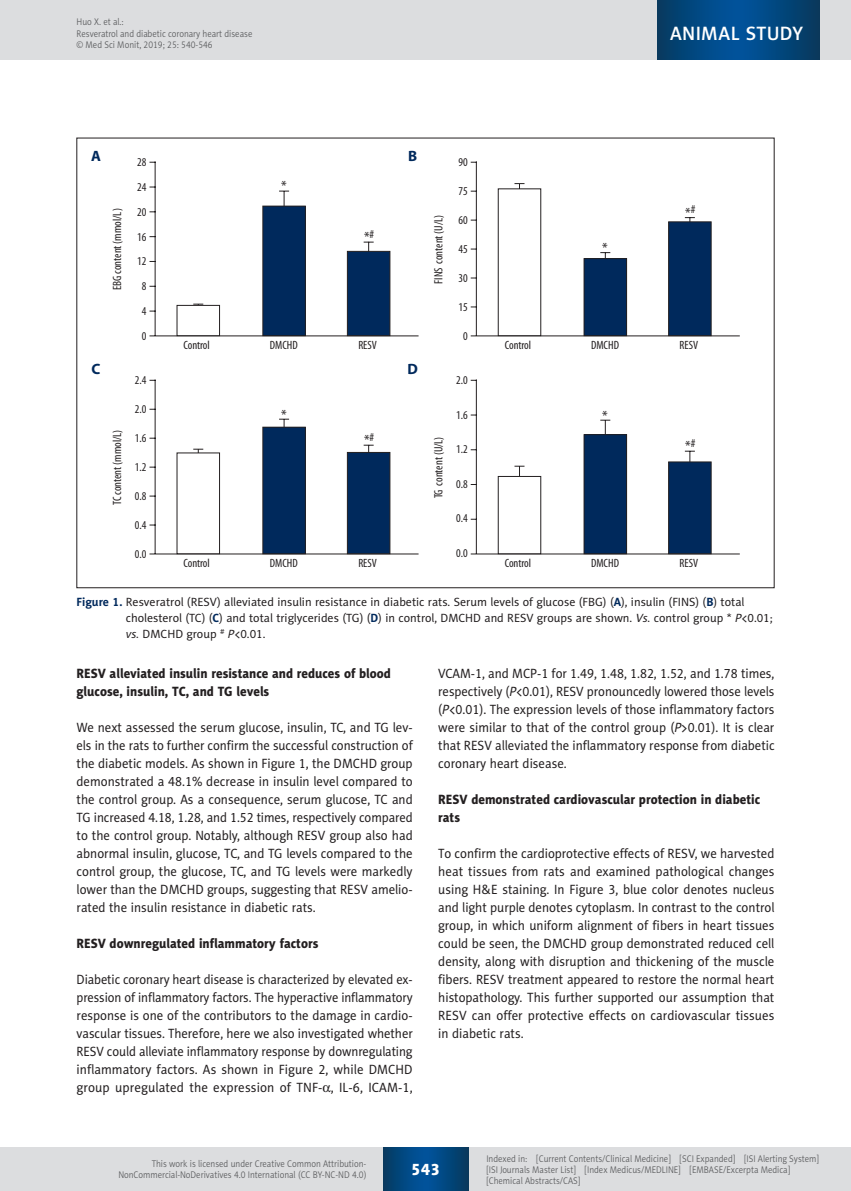
<style>
.page{position:relative;width:851px;height:1191px;background:#fff}
.page>*{position:absolute;margin:0;border:0;box-sizing:border-box;transform-origin:0 0}
.t1{font:19.5px "Naomi Sans EFN Medium";letter-spacing:.015em;color:#fff}
.t2{font:16.5px "Naomi Sans EFN Heavy";color:#fff}
.t3{font:condensed 15px "Myriad Pro";color:#231f20}
.t4{font:700 15px "Myriad Pro";color:#00295c}
.MSM_Body{font:13.5px/18px "Naomi Sans EFN";color:#231f20;text-align:justify;scale:.95 1}
.MSM_Body-2{font:13.5px/18px "Naomi Sans EFN";color:#231f20;text-align:justify;scale:.93 1}
.MSM_Headline_2{font:13.5px/18px "Naomi Sans EFN Heavy";color:#231f20;scale:.95 1}
.MSM_Rycina_tytul{font:12px/15.8px "Naomi Sans EFN";color:#231f20}
.t5{font:condensed 12px/24.8px "Myriad Pro";color:#231f20;text-align:center}
.t6{font:9.75px/11.2px "Naomi Sans EFN Light";color:#57585a;scale:.9 1}
.s1{font-weight:700;color:#00295c}
.s2{font-style:italic}
.s3{font-family:"Standard Sym L"}
</style>
<div class="page">
<hr style="left:155px;top:161px;width:1px;height:175px;background:#231f20">
<hr style="left:149px;top:335px;width:269px;height:1px;background:#231f20">
<svg style="left:176px;top:190px;width:198px;height:146px"></svg>
<div style="left:347px;top:251px;width:43px;height:85px;background:#00295c;border:1px solid #231f20"></div>
<hr style="left:476px;top:161px;width:1px;height:175px;background:#231f20">
<hr style="left:470px;top:335px;width:269px;height:1px;background:#231f20">
<svg style="left:497px;top:183px;width:198px;height:153px"></svg>
<div style="left:668px;top:221px;width:43px;height:115px;background:#00295c;border:1px solid #231f20"></div>
<hr style="left:155px;top:379px;width:1px;height:175px;background:#231f20">
<hr style="left:149px;top:553px;width:269px;height:1px;background:#231f20">
<svg style="left:176px;top:418px;width:198px;height:136px"></svg>
<div style="left:347px;top:452px;width:43px;height:102px;background:#00295c;border:1px solid #231f20"></div>
<hr style="left:476px;top:379px;width:1px;height:175px;background:#231f20">
<hr style="left:470px;top:553px;width:269px;height:1px;background:#231f20">
<svg style="left:497px;top:419px;width:198px;height:135px"></svg>
<div style="left:668px;top:461px;width:43px;height:93px;background:#00295c;border:1px solid #231f20"></div>
<div style="left:0;top:1148px;width:850px;height:43px;background:#dcdddf"></div>
<svg style="left:383px;top:1147px;width:85px;height:43px;background:#02477e"></svg>
<div style="left:0;top:0;width:850px;height:60px;background:#dcdddf"></div>
<svg style="left:657px;top:0;width:162px;height:60px;background:#02477e"></svg>
<p class="t6" style="left:77px;top:16px;width:197px">Huo X. et al.:<br>Resveratrol and diabetic coronary heart disease © Med Sci Monit, 2019; 25: 540-546</p>
<h1 class="t1" style="left:670px;top:22px;width:134px">ANIMAL STUDY</h1>
<p class="t4" style="left:91px;top:147px;width:11px">A</p>
<p class="t5" style="left:105px;top:290px;width:83px;rotate:-90deg">EBG content (mmol/L)</p>
<p class="t4" style="left:91px;top:359px;width:10px">C</p>
<p class="t5" style="left:105px;top:505px;width:77px;rotate:-90deg">TC content (mmol/L)</p>
<p class="t5" style="left:137px;top:150px;width:11px">28<br>24<br>20<br>16<br>12<br>8<br>4<br>0</p>
<p class="t5" style="left:135px;top:368px;width:13px">2.4</p>
<p class="t5" style="left:135px;top:397px;width:13px">2.0</p>
<p class="t5" style="left:135px;top:426px;width:13px">1.6</p>
<p class="t5" style="left:135px;top:455px;width:13px">1.2</p>
<p class="t5" style="left:135px;top:484px;width:13px">0.8</p>
<p class="t5" style="left:135px;top:512px;width:13px">0.4</p>
<p class="t5" style="left:135px;top:541px;width:13px">0.0</p>
<p class="t3" style="left:281px;top:178px;width:7px">*</p>
<p class="t5" style="left:183px;top:332px;width:28px">Control</p>
<p class="t5" style="left:270px;top:332px;width:29px">DMCHD</p>
<p class="t3" style="left:281px;top:406px;width:7px">*</p>
<p class="t5" style="left:183px;top:550px;width:28px">Control</p>
<p class="t5" style="left:270px;top:550px;width:29px">DMCHD</p>
<p class="t3" style="left:364px;top:229px;width:12px">*<sup>#</sup></p>
<p class="t5" style="left:358px;top:332px;width:20px">RESV</p>
<p class="t4" style="left:408px;top:147px;width:11px">B</p>
<p class="t5" style="left:426px;top:284px;width:71px;rotate:-90deg">FINS content (U/L)</p>
<p class="t5" style="left:458px;top:150px;width:11px">90</p>
<p class="t5" style="left:458px;top:179px;width:11px">75</p>
<p class="t5" style="left:458px;top:208px;width:11px">60</p>
<p class="t5" style="left:458px;top:237px;width:11px">45</p>
<p class="t5" style="left:458px;top:266px;width:11px">30</p>
<p class="t5" style="left:458px;top:294px;width:11px">15</p>
<p class="t5" style="left:463px;top:323px;width:6px">0</p>
<p class="t3" style="left:602px;top:240px;width:7px">*</p>
<p class="t5" style="left:504px;top:332px;width:28px">Control</p>
<p class="t5" style="left:591px;top:332px;width:29px">DMCHD</p>
<p class="t3" style="left:685px;top:205px;width:12px">*<sup>#</sup></p>
<p class="t5" style="left:679px;top:332px;width:20px">RESV</p>
<p class="t4" style="left:407px;top:359px;width:12px">D</p>
<p class="t3" style="left:364px;top:432px;width:12px">*<sup>#</sup></p>
<p class="t5" style="left:358px;top:550px;width:20px">RESV</p>
<p class="t5" style="left:426px;top:498px;width:63px;rotate:-90deg">TG content (U/L)</p>
<p class="t5" style="left:456px;top:368px;width:13px">2.0</p>
<p class="t5" style="left:456px;top:403px;width:13px">1.6</p>
<p class="t5" style="left:456px;top:437px;width:13px">1.2</p>
<p class="t5" style="left:456px;top:472px;width:13px">0.8</p>
<p class="t5" style="left:456px;top:506px;width:13px">0.4</p>
<p class="t5" style="left:456px;top:541px;width:13px">0.0</p>
<p class="t3" style="left:602px;top:407px;width:7px">*</p>
<p class="t5" style="left:504px;top:550px;width:28px">Control</p>
<p class="t5" style="left:591px;top:550px;width:29px">DMCHD</p>
<p class="t3" style="left:685px;top:438px;width:12px">*<sup>#</sup></p>
<p class="t5" style="left:679px;top:550px;width:20px">RESV</p>
<p class="MSM_Rycina_tytul" style="left:126px;top:594px;width:648px;text-indent:-49px"><span class="s1">Figure 1.</span> Resveratrol (RESV) alleviated insulin resistance in diabetic rats. Serum levels of glucose (FBG) (<span class="s1">A</span>), insulin (FINS) (<span class="s1">B</span>) total cholesterol (TC) (<span class="s1">C</span>) and total triglycerides (TG) (<span class="s1">D</span>) in control, DMCHD and RESV groups are shown. <span class="s2">Vs.</span> control group * <span class="s2">P</span>&lt;0.01; <span class="s2">vs.</span> DMCHD group <sup>#</sup> <span class="s2">P</span>&lt;0.01.</p>
<p class="MSM_Headline_2" style="left:77px;top:664px;width:332px">RESV alleviated insulin resistance and reduces of blood glucose, insulin, TC, and TG levels</p>
<p class="MSM_Body" style="left:77px;top:718px;width:355px">We next assessed the serum glucose, insulin, TC, and TG lev&shy;els in the rats to further confirm the successful construction of the diabetic models. As shown in Figure 1, the DMCHD group demonstrated a 48.1% decrease in insulin level compared to the control group. As a consequence, serum glucose, TC and TG increased 4.18, 1.28, and 1.52 times, respectively compared to the control group. Notably, although RESV group also had abnormal insulin, glucose, TC, and TG levels compared to the control group, the glucose, TC, and TG levels were markedly lower than the DMCHD groups, suggesting that RESV amelio&shy;rated the insulin resistance in diabetic rats.</p>
<p class="MSM_Headline_2" style="left:77px;top:934px;width:256px">RESV downregulated inflammatory factors</p>
<p class="MSM_Body-2" style="left:77px;top:970px;width:363px">Diabetic coronary heart disease is characterized by elevated ex&shy;pression of inflammatory factors. The hyperactive inflammatory response is one of the contributors to the damage in cardio&shy;vascular tissues. Therefore, here we also investigated whether RESV could alleviate inflammatory response by downregulating inflammatory factors. As shown in Figure 2, while DMCHD group upregulated the expression of TNF-<span class="s3">a</span>, IL-6, ICAM-1,</p>
<p class="MSM_Body" style="left:438px;top:664px;width:355px">VCAM-1, and MCP-1 for 1.49, 1.48, 1.82, 1.52, and 1.78 times, respectively (<span class="s2">P</span>&lt;0.01), RESV pronouncedly lowered those levels (<span class="s2">P</span>&lt;0.01). The expression levels of those inflammatory factors were similar to that of the control group (<span class="s2">P</span>&gt;0.01). It is clear that RESV alleviated the inflammatory response from diabetic coronary heart disease.</p>
<p class="MSM_Headline_2" style="left:438px;top:790px;width:340px">RESV demonstrated cardiovascular protection in diabetic rats</p>
<p class="MSM_Body" style="left:438px;top:844px;width:355px">To confirm the cardioprotective effects of RESV, we harvested heat tissues from rats and examined pathological changes using H&amp;E staining. In Figure 3, blue color denotes nucleus and light purple denotes cytoplasm. In contrast to the control group, in which uniform alignment of fibers in heart tissues could be seen, the DMCHD group demonstrated reduced cell density, along with disruption and thickening of the muscle fibers. RESV treatment appeared to restore the normal heart histopathology. This further supported our assumption that RESV can offer protective effects on cardiovascular tissues in diabetic rats.</p>
<p class="t6" style="left:118px;top:1158px;width:277px;text-align:right">This work is licensed under Creative Common Attribution-<br>NonCommercial-NoDerivatives 4.0 International (CC BY-NC-ND 4.0)</p>
<p class="t2" style="left:411px;top:1159px;width:30px">543</p>
<p class="t6" style="left:486px;top:1152px;width:371px">Indexed in: [Current Contents/Clinical Medicine] [SCI Expanded] [ISI Alerting System] [ISI Journals Master List] [Index Medicus/MEDLINE] [EMBASE/Excerpta Medica] [Chemical Abstracts/CAS]</p>
</div>
